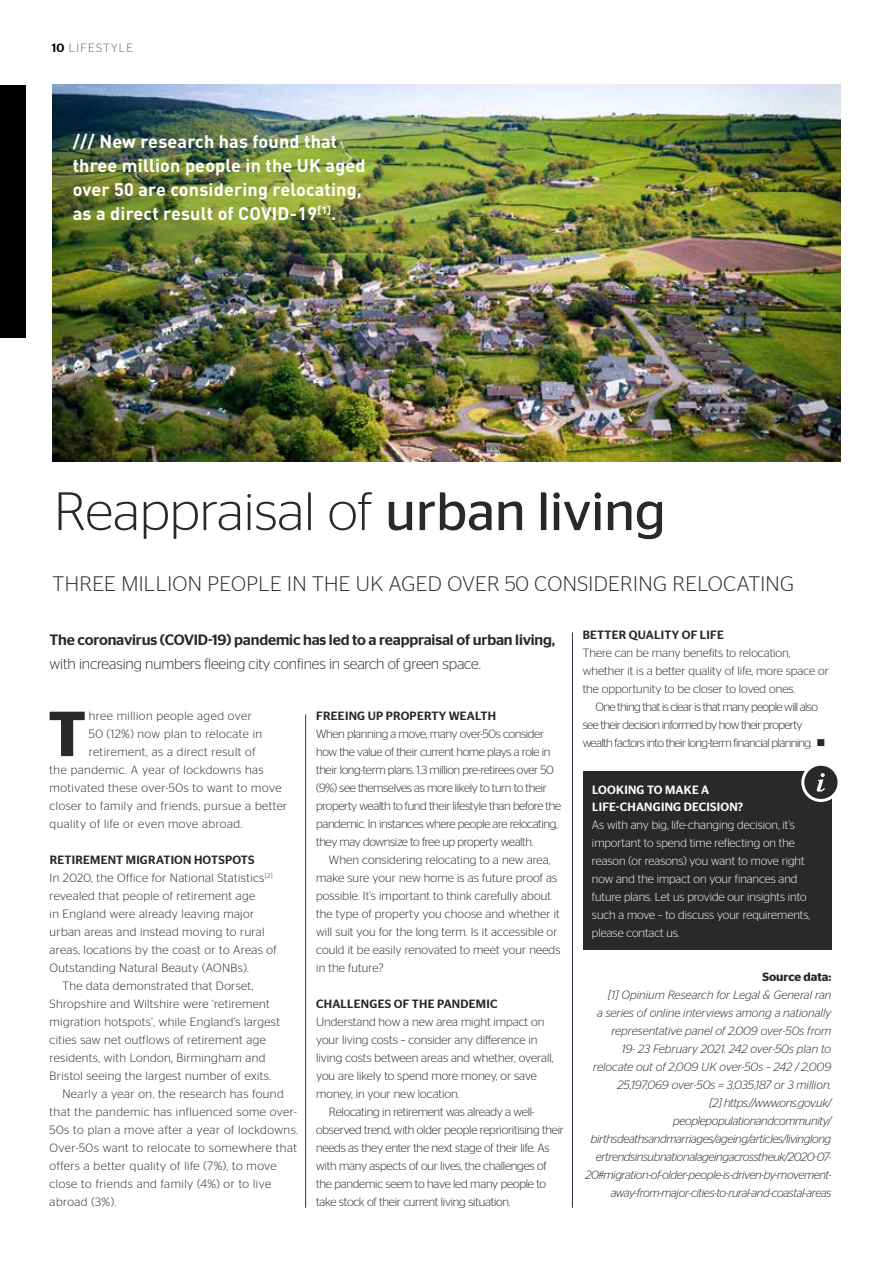
<style>
.page{position:relative;width:893px;height:1263px;background:#fff}
.page>*{position:absolute;margin:0;border:0;box-sizing:border-box;transform-origin:0 0}
.t1{font:600 63.45px "Stag Sans";color:#292929}
.t2{font:300 54px "Stag Sans";color:#292929}
.t3{font:300 21px "Stag Sans";letter-spacing:.02em;color:#292929}
.t4{font:700 18px/24px "DIN";letter-spacing:.01em;color:#fff}
.t5{font:500 15px "Stag Sans";letter-spacing:-.01em;color:#292929}
.t6{font:300 15px "Stag Sans";letter-spacing:-.01em;color:#292929}
.t7{font:300 12px/18px "Stag Sans";letter-spacing:.01em;color:#292929}
.t8{font:italic 300 12px/18px "Stag Sans";letter-spacing:-.03em;color:#292929;text-align:right}
.t9{font:300 12px "Stag Sans";letter-spacing:.04em;color:#292929}
.t10{font:300 12px "Stag Sans";letter-spacing:.03em;color:#292929}
.t11{font:300 12px/18px "Stag Sans";letter-spacing:-.03em;color:#292929}
.t12{font:300 12px "Stag Sans";letter-spacing:-.02em;color:#292929}
.t13{font:300 12px/18px "Stag Sans";color:#fff}
.t14{font:300 12px/18px "Stag Sans";letter-spacing:-.05em;color:#292929}
.t15{font:500 12px "Stag Sans";letter-spacing:.02em;color:#292929}
.t16{font:500 12px/16.5px "Stag Sans";letter-spacing:.02em;color:#fff}
.t17{font:300 12px "Stag Sans";letter-spacing:.1em;color:#636363}
.t18{font:600 12px "Stag Sans";color:#292929}
.s1{font-weight:500;color:#000}
.s2{font-weight:400}
</style>
<div class="page">
<div style="left:0;top:85px;width:25px;height:252px;background:#000"></div>
<div style="left:583px;top:772px;width:249px;height:178px;background:#292929"></div>
<div style="left:803px;top:764px;width:36px;height:36px;background:#292929;border-radius:50%"></div>
<div style="left:801px;top:763px;width:39px;height:39px;border:3px solid #fff;border-radius:50%"></div>
<svg style="left:817px;top:773px;width:8px;height:18px"></svg>
<hr style="left:305px;top:714px;width:1px;height:494px;background:#29374b">
<hr style="left:572px;top:632px;width:1px;height:576px;background:#29374b">
<img style="left:52px;top:85px;width:788px;height:376px">
<p class="t17" style="left:52px;top:41px;width:83px"><span class="s1">10</span> LIFESTYLE</p>
<h3 class="t4" style="left:73px;top:129px;width:294px">/// New research has found that three million people in the UK aged over 50 are considering relocating, as a direct result of COVID-19<sup>[1]</sup>.</h3>
<h2 class="t2" style="left:54px;top:482px;width:613px">Reappraisal of <span class="s2">urban living</span></h2>
<h3 class="t3" style="left:53px;top:572px;width:743px">THREE MILLION PEOPLE IN THE UK AGED OVER 50 CONSIDERING RELOCATING</h3>
<p class="t5" style="left:50px;top:631px;width:507px">The coronavirus (COVID-19) pandemic has led to a reappraisal of urban living,</p>
<p class="t6" style="left:50px;top:655px;width:433px">with increasing numbers fleeing city confines in search of green space.</p>
<h1 class="t1" style="left:48px;top:697px;width:40px">T</h1>
<p class="t9" style="left:89px;top:709px;width:164px">hree million people aged over</p>
<p class="t9" style="left:89px;top:727px;width:175px">50 (12%) now plan to relocate in</p>
<p class="t9" style="left:89px;top:745px;width:168px">retirement, as a direct result of</p>
<p class="t9" style="left:50px;top:763px;width:216px">the pandemic. A year of lockdowns has</p>
<p class="t9" style="left:50px;top:781px;width:233px">motivated these over-50s to want to move</p>
<p class="t9" style="left:50px;top:799px;width:239px">closer to family and friends, pursue a better</p>
<p class="t9" style="left:50px;top:817px;width:194px">quality of life or even move abroad.</p>
<p class="t15" style="left:50px;top:853px;width:206px">RETIREMENT MIGRATION HOTSPOTS</p>
<p class="t10" style="left:50px;top:871px;width:224px">In 2020, the Office for National Statistics<sup>[2]</sup></p>
<p class="t10" style="left:50px;top:889px;width:207px">revealed that people of retirement age</p>
<p class="t10" style="left:50px;top:907px;width:206px">in England were already leaving major</p>
<p class="t10" style="left:50px;top:925px;width:216px">urban areas and instead moving to rural</p>
<p class="t10" style="left:50px;top:943px;width:229px">areas, locations by the coast or to Areas of</p>
<p class="t10" style="left:50px;top:961px;width:201px">Outstanding Natural Beauty (AONBs).</p>
<p class="t10" style="left:62px;top:979px;width:193px">The data demonstrated that Dorset,</p>
<p class="t10" style="left:50px;top:997px;width:222px">Shropshire and Wiltshire were ‘retirement</p>
<p class="t10" style="left:50px;top:1015px;width:232px">migration hotspots’, while England’s largest</p>
<p class="t10" style="left:50px;top:1033px;width:218px">cities saw net outflows of retirement age</p>
<p class="t10" style="left:50px;top:1051px;width:217px">residents, with London, Birmingham and</p>
<p class="t10" style="left:50px;top:1069px;width:223px">Bristol seeing the largest number of exits.</p>
<p class="t9" style="left:62px;top:1087px;width:223px">Nearly a year on, the research has found</p>
<p class="t9" style="left:50px;top:1105px;width:249px">that the pandemic has influenced some over-</p>
<p class="t9" style="left:50px;top:1123px;width:250px">50s to plan a move after a year of lockdowns.</p>
<p class="t9" style="left:50px;top:1141px;width:249px">Over-50s want to relocate to somewhere that</p>
<p class="t9" style="left:50px;top:1159px;width:229px">offers a better quality of life (7%), to move</p>
<p class="t9" style="left:50px;top:1177px;width:223px">close to friends and family (4%) or to live</p>
<p class="t7" style="left:50px;top:1193px;width:68px">abroad (3%).</p>
<p class="t15" style="left:316px;top:709px;width:181px">FREEING UP PROPERTY WEALTH</p>
<p class="t11" style="left:316px;top:725px;width:247px">When planning a move, many over-50s consider how the value of their current home plays a role in their long-term plans. 1.3 million pre-retirees over 50 (9%) see themselves as more likely to turn to their property wealth to fund their lifestyle than before the pandemic. In instances where people are relocating, they may downsize to free up property wealth.</p>
<p class="t7" style="left:316px;top:851px;width:246px;text-indent:13px">When considering relocating to a new area, make sure your new home is as future proof as possible. It’s important to think carefully about the type of property you choose and whether it will suit you for the long term. Is it accessible or could it be easily renovated to meet your needs in the future?</p>
<p class="t15" style="left:316px;top:997px;width:183px">CHALLENGES OF THE PANDEMIC</p>
<p class="t7" style="left:316px;top:1013px;width:230px">Understand how a new area might impact on</p>
<p class="t7" style="left:316px;top:1031px;width:223px">your living costs – consider any difference in</p>
<p class="t7" style="left:316px;top:1049px;width:239px">living costs between areas and whether, overall,</p>
<p class="t7" style="left:316px;top:1067px;width:222px">you are likely to spend more money, or save</p>
<p class="t7" style="left:316px;top:1085px;width:145px">money, in your new location.</p>
<p class="t12" style="left:329px;top:1105px;width:207px">Relocating in retirement was already a well-</p>
<p class="t12" style="left:316px;top:1123px;width:249px">observed trend, with older people reprioritising their</p>
<p class="t12" style="left:316px;top:1141px;width:235px">needs as they enter the next stage of their life. As</p>
<p class="t12" style="left:316px;top:1159px;width:232px">with many aspects of our lives, the challenges of</p>
<p class="t12" style="left:316px;top:1177px;width:232px">the pandemic seem to have led many people to</p>
<p class="t12" style="left:316px;top:1195px;width:196px">take stock of their current living situation.</p>
<p class="t15" style="left:583px;top:628px;width:143px">BETTER QUALITY OF LIFE</p>
<p class="t7" style="left:583px;top:644px;width:248px">There can be many benefits to relocation, whether it is a better quality of life, more space or the opportunity to be closer to loved ones.</p>
<p class="t14" style="left:583px;top:698px;width:244px;text-indent:13px">One thing that is clear is that many people will also see their decision informed by how their property wealth factors into their long-term financial planning. ■</p>
<p class="t16" style="left:592px;top:782px;width:153px">LOOKING TO MAKE A<br>LIFE-CHANGING DECISION?</p>
<p class="t13" style="left:592px;top:815px;width:220px">As with any big, life-changing decision, it’s important to spend time reflecting on the reason (or reasons) you want to move right now and the impact on your finances and future plans. Let us provide our insights into such a move – to discuss your requirements, please contact us.</p>
<p class="t18" style="left:762px;top:970px;width:70px">Source data:</p>
<p class="t8" style="left:585px;top:986px;width:247px">[1] Opinium Research for Legal &amp; General ran<br>a series of online interviews among a nationally representative panel of 2,009 over-50s from<br>19- 23 February 2021. 242 over-50s plan to relocate out of 2,009 UK over-50s – 242 / 2,009<br>25,197,069 over-50s = 3,035,187 or 3 million.<br>[2] https://www.ons.gov.uk/ peoplepopulationandcommunity/ birthsdeathsandmarriages/ageing/articles/livinglong ertrendsinsubnationalageingacrosstheuk/2020-07- 20#migration-of-older-people-is-driven-by-movement&shy;away-from-major-cities-to-rural-and-coastal-areas</p>
</div>
